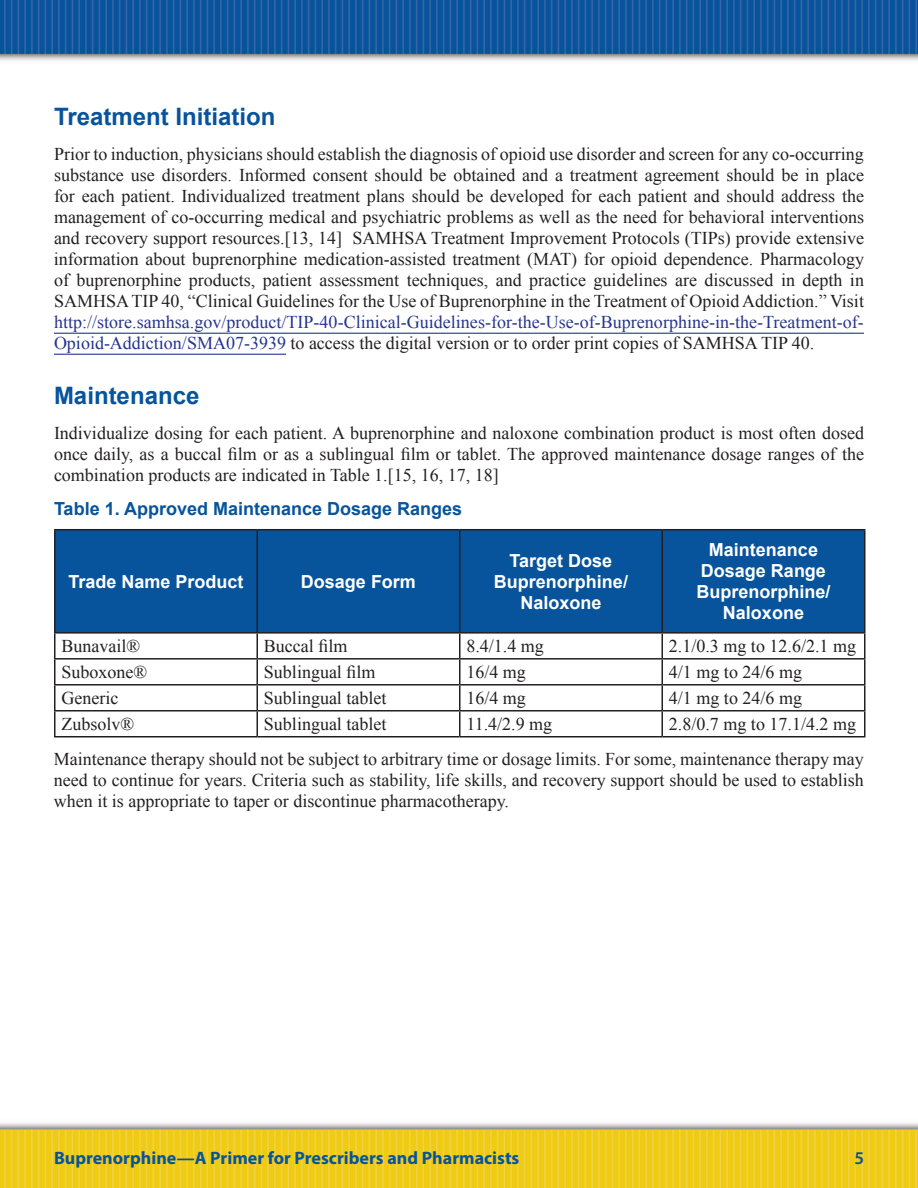
<style>
.page{position:relative;width:918px;height:1188px;background:#fff}
.page>*{position:absolute;margin:0;border:0;box-sizing:border-box;transform-origin:0 0}
.t1{font:700 24px "Arial";color:#07549c}
.Table_Text{font:18px/21px "Times New Roman";color:#231f20;text-align:justify}
.Table_Header{font:700 18px/21px "Arial";color:#fff;text-align:center}
.t2{font:700 18px "Myriad Pro";color:#07549c}
.t3{font:700 18px "Arial";color:#07549c}
.t4{font:600 18px "Myriad Pro";color:#07549c}
.s1{color:#25358f}
</style>
<div class="page">
<img style="left:0;top:0;width:918px;height:61px">
<img style="left:0;top:1123px;width:918px;height:65px">
<hr style="left:54px;top:333px;width:810px;height:1px;background:#25358f">
<hr style="left:54px;top:354px;width:232px;height:1px;background:#25358f">
<div style="left:56px;top:530px;width:808px;height:102px;background:#07549c"></div>
<hr style="left:54px;top:529px;width:203px;height:1px;background:#231f20">
<hr style="left:54px;top:530px;width:2px;height:102px;background:#231f20">
<hr style="left:257px;top:529px;width:203px;height:1px;background:#231f20">
<hr style="left:256px;top:530px;width:2px;height:102px;background:#231f20">
<hr style="left:460px;top:529px;width:202px;height:1px;background:#231f20">
<hr style="left:459px;top:530px;width:1px;height:102px;background:#231f20">
<hr style="left:662px;top:529px;width:204px;height:1px;background:#231f20">
<hr style="left:662px;top:530px;width:1px;height:102px;background:#231f20">
<hr style="left:864px;top:530px;width:2px;height:102px;background:#231f20">
<hr style="left:54px;top:632px;width:203px;height:2px;background:#231f20">
<hr style="left:54px;top:634px;width:2px;height:24px;background:#231f20">
<hr style="left:257px;top:632px;width:203px;height:2px;background:#231f20">
<hr style="left:256px;top:634px;width:2px;height:24px;background:#231f20">
<hr style="left:460px;top:632px;width:202px;height:2px;background:#231f20">
<hr style="left:662px;top:632px;width:204px;height:2px;background:#231f20">
<hr style="left:864px;top:634px;width:2px;height:24px;background:#231f20">
<hr style="left:54px;top:658px;width:203px;height:2px;background:#231f20">
<hr style="left:54px;top:660px;width:2px;height:24px;background:#231f20">
<hr style="left:257px;top:658px;width:203px;height:2px;background:#231f20">
<hr style="left:256px;top:660px;width:2px;height:24px;background:#231f20">
<hr style="left:460px;top:658px;width:202px;height:2px;background:#231f20">
<hr style="left:662px;top:658px;width:204px;height:2px;background:#231f20">
<hr style="left:864px;top:660px;width:2px;height:24px;background:#231f20">
<hr style="left:54px;top:684px;width:203px;height:2px;background:#231f20">
<hr style="left:54px;top:686px;width:2px;height:24px;background:#231f20">
<hr style="left:257px;top:684px;width:203px;height:2px;background:#231f20">
<hr style="left:256px;top:686px;width:2px;height:24px;background:#231f20">
<hr style="left:460px;top:684px;width:202px;height:2px;background:#231f20">
<hr style="left:662px;top:684px;width:204px;height:2px;background:#231f20">
<hr style="left:864px;top:686px;width:2px;height:24px;background:#231f20">
<hr style="left:54px;top:710px;width:203px;height:2px;background:#231f20">
<hr style="left:54px;top:712px;width:2px;height:24px;background:#231f20">
<hr style="left:257px;top:710px;width:203px;height:2px;background:#231f20">
<hr style="left:256px;top:712px;width:2px;height:24px;background:#231f20">
<hr style="left:460px;top:710px;width:202px;height:2px;background:#231f20">
<svg style="left:459px;top:634px;width:1px;height:102px"></svg>
<hr style="left:662px;top:710px;width:204px;height:2px;background:#231f20">
<svg style="left:662px;top:634px;width:1px;height:102px"></svg>
<hr style="left:864px;top:712px;width:2px;height:24px;background:#231f20">
<hr style="left:54px;top:736px;width:203px;height:1px;background:#231f20">
<hr style="left:257px;top:736px;width:203px;height:1px;background:#231f20">
<hr style="left:460px;top:736px;width:202px;height:1px;background:#231f20">
<hr style="left:662px;top:736px;width:204px;height:1px;background:#231f20">
<h2 class="t1" style="left:54px;top:101px;width:223px">Treatment Initiation</h2>
<p class="Table_Text" style="left:54px;top:143px;width:812px">Prior to induction, physicians should establish the diagnosis of opioid use disorder and screen for any co-occurring substance use disorders. Informed consent should be obtained and a treatment agreement should be in place for each patient. Individualized treatment plans should be developed for each patient and should address the management of co-occurring medical and psychiatric problems as well as the need for behavioral interventions and recovery support resources.[13, 14] SAMHSA Treatment Improvement Protocols (TIPs) provide extensive information about buprenorphine medication-assisted treatment (MAT) for opioid dependence. Pharmacology of buprenorphine products, patient assessment techniques, and practice guidelines are discussed in depth in SAMHSA TIP 40, “Clinical Guidelines for the Use of Buprenorphine in the Treatment of Opioid Addiction.” Visit <span class="s1">http://store.samhsa.gov/product/TIP-40-Clinical-Guidelines-for-the-Use-of-Buprenorphine-in-the-Treatment-of-Opioid-Addiction/SMA07-3939</span> to access the digital version or to order print copies of SAMHSA TIP 40.</p>
<h2 class="t1" style="left:54px;top:380px;width:147px">Maintenance</h2>
<p class="Table_Text" style="left:54px;top:422px;width:812px">Individualize dosing for each patient. A buprenorphine and naloxone combination product is most often dosed once daily, as a buccal film or as a sublingual film or tablet. The approved maintenance dosage ranges of the combination products are indicated in Table 1.[15, 16, 17, 18]</p>
<p class="t3" style="left:54px;top:497px;width:410px">Table 1. Approved Maintenance Dosage Ranges</p>
<p class="Table_Header" style="left:68px;top:572px;width:177px">Trade Name Product</p>
<p class="Table_Header" style="left:301px;top:572px;width:117px">Dosage Form</p>
<p class="Table_Header" style="left:494px;top:551px;width:136px">Target Dose<br>Buprenorphine/<br>Naloxone</p>
<p class="Table_Header" style="left:696px;top:540px;width:136px">Maintenance<br>Dosage Range<br>Buprenorphine/<br>Naloxone</p>
<p class="Table_Text" style="left:61px;top:635px;width:80px">Bunavail®</p>
<p class="Table_Text" style="left:264px;top:635px;width:85px">Buccal film</p>
<p class="Table_Text" style="left:466px;top:635px;width:79px">8.4/1.4 mg</p>
<p class="Table_Text" style="left:669px;top:635px;width:189px">2.1/0.3 mg to 12.6/2.1 mg</p>
<p class="Table_Text" style="left:61px;top:661px;width:87px">Suboxone®</p>
<p class="Table_Text" style="left:264px;top:661px;width:113px">Sublingual film</p>
<p class="Table_Text" style="left:466px;top:661px;width:61px">16/4 mg</p>
<p class="Table_Text" style="left:669px;top:661px;width:135px">4/1 mg to 24/6 mg</p>
<p class="Table_Text" style="left:61px;top:687px;width:58px">Generic</p>
<p class="Table_Text" style="left:264px;top:687px;width:124px">Sublingual tablet</p>
<p class="Table_Text" style="left:466px;top:687px;width:61px">16/4 mg</p>
<p class="Table_Text" style="left:669px;top:687px;width:135px">4/1 mg to 24/6 mg</p>
<p class="Table_Text" style="left:61px;top:713px;width:74px">Zubsolv®</p>
<p class="Table_Text" style="left:264px;top:713px;width:124px">Sublingual tablet</p>
<p class="Table_Text" style="left:466px;top:713px;width:87px">11.4/2.9 mg</p>
<p class="Table_Text" style="left:669px;top:713px;width:189px">2.8/0.7 mg to 17.1/4.2 mg</p>
<p class="Table_Text" style="left:54px;top:748px;width:812px">Maintenance therapy should not be subject to arbitrary time or dosage limits. For some, maintenance therapy may need to continue for years. Criteria such as stability, life skills, and recovery support should be used to establish when it is appropriate to taper or discontinue pharmacotherapy.</p>
<p class="t2" style="left:54px;top:1147px;width:467px">Buprenorphine—A Primer for Prescribers and Pharmacists</p>
<p class="t4" style="left:854px;top:1147px;width:11px">5</p>
</div>
